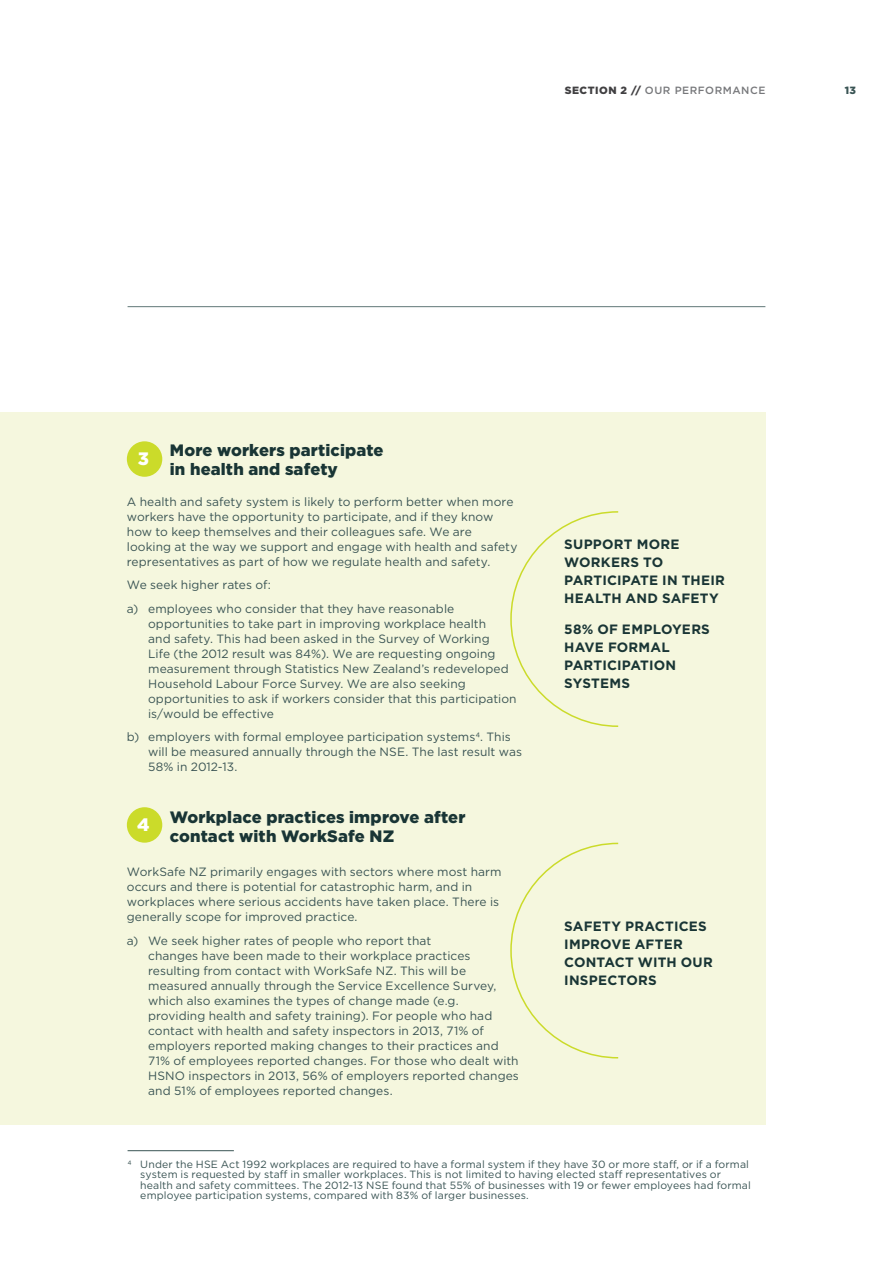
<style>
.page{position:relative;width:893px;height:1263px;background:#fff}
.page>*{position:absolute;margin:0;border:0;box-sizing:border-box;transform-origin:0 0}
.t1{font:900 18px "Gotham";color:#fff}
.t2{font:900 16.5px/19.5px "Gotham";letter-spacing:.01em;color:#193535}
.t3{font:700 13.5px/18px "Gotham";letter-spacing:.015em;color:#193535}
.t4{font:12px/15px "Gotham";letter-spacing:.005em;color:#3a5454}
.t5{font:10.5px/10.5px "Gotham";letter-spacing:.01em;color:#3a5454}
.t6{font:500 10.5px "Gotham";letter-spacing:.05em;color:#77787b}
.t7{font:900 10.5px "Gotham";color:#3a5454}
.s1{font-weight:900;color:#414042}
</style>
<div class="page">
<hr style="left:128px;top:306px;width:637px;height:1px;background:#607777">
<div style="left:0;top:412px;width:765px;height:713px;background:#f5f7de"></div>
<div style="left:127px;top:441px;width:35px;height:36px;background:#cbdb2a;border-radius:50%"></div>
<div style="left:127px;top:807px;width:35px;height:36px;background:#cbdb2a;border-radius:50%"></div>
<svg style="left:510px;top:511px;width:109px;height:216px"></svg>
<svg style="left:510px;top:842px;width:109px;height:217px"></svg>
<hr style="left:128px;top:1150px;width:106px;height:1px;background:#3a5454">
<p class="t6" style="left:565px;top:84px;width:202px"><span class="s1">SECTION 2 //</span> OUR PERFORMANCE</p>
<p class="t7" style="left:845px;top:83px;width:12px">13</p>
<h1 class="t1" style="left:138px;top:446px;width:13px">3</h1>
<h2 class="t2" style="left:170px;top:440px;width:215px">More workers participate in health and safety</h2>
<p class="t4" style="left:127px;top:494px;width:392px">A health and safety system is likely to perform better when more workers have the opportunity to participate, and if they know how to keep themselves and their colleagues safe. We are looking at the way we support and engage with health and safety representatives as part of how we regulate health and safety.</p>
<p class="t4" style="left:127px;top:573px;width:329px;line-height:23.5px">We seek higher rates of:<br>a) employees who consider that they have reasonable</p>
<p class="t4" style="left:148px;top:616px;width:370px">opportunities to take part in improving workplace health<br>and safety. This had been asked in the Survey of Working<br>Life (the 2012 result was 84%). We are requesting ongoing measurement through Statistics New Zealand’s redeveloped Household Labour Force Survey. We are also seeking opportunities to ask if workers consider that this participation is/would be effective</p>
<p class="t4" style="left:148px;top:729px;width:375px;text-indent:-21px">b) employers with formal employee participation systems4. This will be measured annually through the NSE. The last result was<br>58% in 2012-13.</p>
<h1 class="t1" style="left:137px;top:812px;width:14px">4</h1>
<h2 class="t2" style="left:170px;top:807px;width:297px">Workplace practices improve after contact with WorkSafe NZ</h2>
<p class="t4" style="left:127px;top:864px;width:376px">WorkSafe NZ primarily engages with sectors where most harm occurs and there is potential for catastrophic harm, and in workplaces where serious accidents have taken place. There is generally scope for improved practice.</p>
<p class="t4" style="left:148px;top:933px;width:372px;text-indent:-21px">a) We seek higher rates of people who report that<br>changes have been made to their workplace practices resulting from contact with WorkSafe NZ. This will be measured annually through the Service Excellence Survey, which also examines the types of change made (e.g.<br>providing health and safety training). For people who had contact with health and safety inspectors in 2013, 71% of employers reported making changes to their practices and 71% of employees reported changes. For those who dealt with HSNO inspectors in 2013, 56% of employers reported changes and 51% of employees reported changes.</p>
<p class="t3" style="left:564px;top:535px;width:162px">SUPPORT MORE<br>WORKERS TO<br>PARTICIPATE IN THEIR<br>HEALTH AND SAFETY</p>
<p class="t3" style="left:564px;top:620px;width:147px">58% OF EMPLOYERS<br>HAVE FORMAL<br>PARTICIPATION<br>SYSTEMS</p>
<p class="t3" style="left:564px;top:917px;width:150px">SAFETY PRACTICES<br>IMPROVE AFTER<br>CONTACT WITH OUR<br>INSPECTORS</p>
<p class="t5" style="left:140px;top:1159px;width:612px;text-indent:-13px">4 Under the HSE Act 1992 workplaces are required to have a formal system if they have 30 or more staff, or if a formal system is requested by staff in smaller workplaces. This is not limited to having elected staff representatives or health and safety committees. The 2012-13 NSE found that 55% of businesses with 19 or fewer employees had formal employee participation systems, compared with 83% of larger businesses.</p>
</div>
